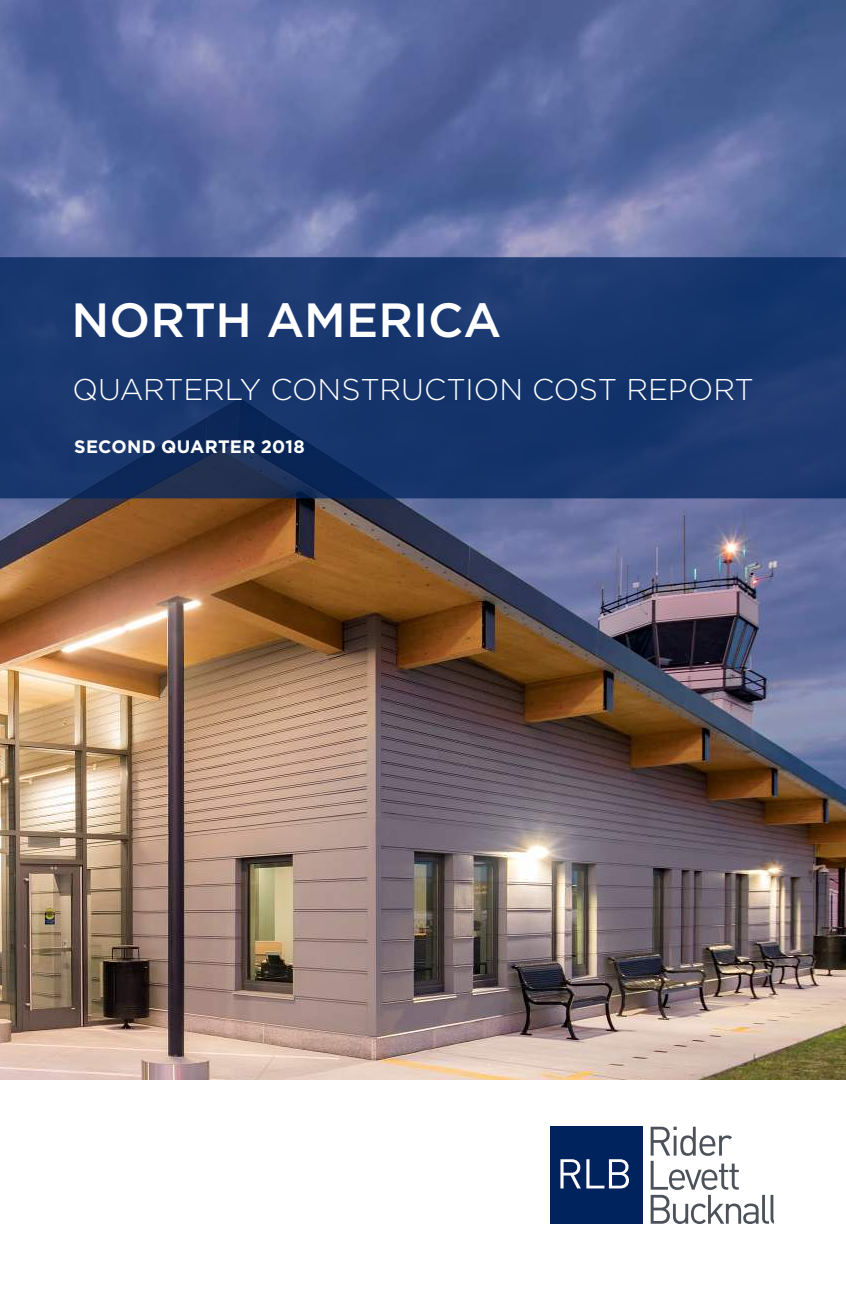
<style>
.page{position:relative;width:846px;height:1296px;background:#fff}
.page>*{position:absolute;margin:0;border:0;box-sizing:border-box;transform-origin:0 0}
.t1{font:500 48px "Gotham";color:#fff}
.t2{font:300 30px "Gotham";letter-spacing:-.005em;color:#fff}
.t3{font:700 18px "Gotham";letter-spacing:.015em;color:#fff}
</style>
<div class="page">
<img style="left:0;top:0;width:846px;height:1080px">
<div style="left:550px;top:1127px;width:93px;height:97px;background:#00235d"></div>
<svg style="left:651px;top:1127px;width:123px;height:97px"></svg>
<svg style="left:560px;top:1159px;width:69px;height:29px"></svg>
<svg style="left:0;top:257px;width:846px;height:241px;background:#17356b"></svg>
<h1 class="t1" style="left:72px;top:301px;width:431px">NORTH AMERICA</h1>
<p class="t2" style="left:72px;top:376px;width:683px">QUARTERLY CONSTRUCTION COST REPORT</p>
<p class="t3" style="left:74px;top:437px;width:232px">SECOND QUARTER 2018</p>
</div>
